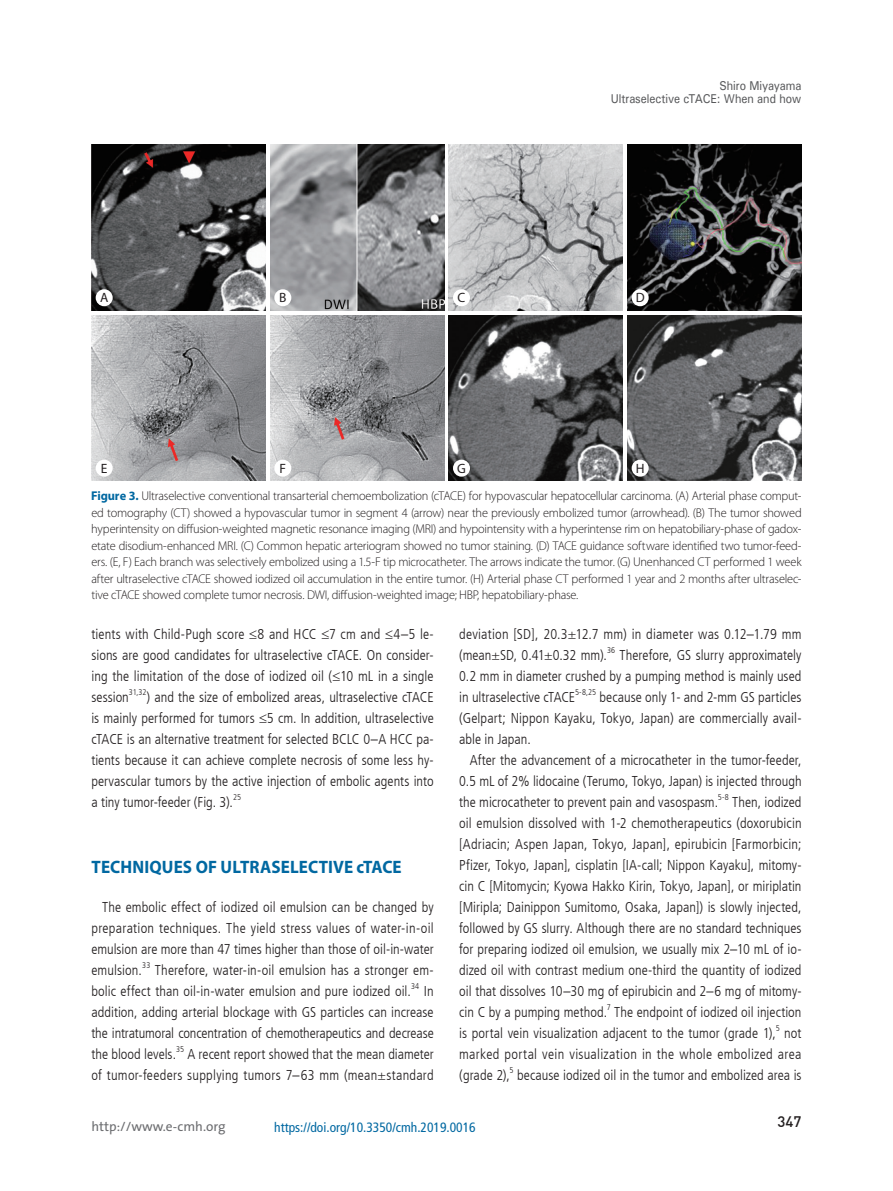
<style>
.page{position:relative;width:893px;height:1191px;background:#fff}
.page>*{position:absolute;margin:0;border:0;box-sizing:border-box;transform-origin:0 0}
.t1{font:700 18px "Myriad Pro";letter-spacing:.01em;color:#0168a1;scale:.95 1}
.t2{font:15px "Dinmed";color:#231f20}
.t3{font:300 condensed 14.25px/21px "Frutiger LT";letter-spacing:.005em;color:#231f20;text-align:justify}
.t4{font:condensed 13.5px "Frutiger LT";color:#0168a1}
.t5{font:13.5px "The Sans";color:#6c6d70}
.t6{font:13.5px "Myriad Pro";color:#231f20}
.t7{font:300 12.75px/16.5px "Myriad Pro";letter-spacing:-.02em;color:#231f20;text-align:justify}
.t8{font:500 12.75px/13.5px "Univers";color:#57585a;text-align:right;scale:.88 1}
.t9{font:300 condensed 8.25px "Frutiger LT";color:#231f20}
.s1{font-weight:700;color:#0168a1}
</style>
<div class="page">
<img style="left:91px;top:145px;width:175px;height:165px">
<img style="left:270px;top:145px;width:174px;height:165px">
<img style="left:449px;top:145px;width:174px;height:165px">
<img style="left:627px;top:145px;width:174px;height:165px">
<img style="left:91px;top:315px;width:175px;height:166px">
<img style="left:270px;top:315px;width:174px;height:166px">
<img style="left:449px;top:315px;width:174px;height:165px">
<img style="left:627px;top:315px;width:174px;height:166px">
<div style="left:96px;top:289px;width:17px;height:17px;background:#fff;border-radius:50%"></div>
<div style="left:96px;top:459px;width:17px;height:17px;background:#fff;border-radius:50%"></div>
<div style="left:274px;top:289px;width:17px;height:17px;background:#fff;border-radius:50%"></div>
<div style="left:274px;top:459px;width:17px;height:17px;background:#fff;border-radius:50%"></div>
<div style="left:453px;top:289px;width:17px;height:17px;background:#fff;border-radius:50%"></div>
<div style="left:453px;top:459px;width:17px;height:17px;background:#fff;border-radius:50%"></div>
<div style="left:632px;top:289px;width:17px;height:17px;background:#fff;border-radius:50%"></div>
<div style="left:632px;top:459px;width:17px;height:17px;background:#fff;border-radius:50%"></div>
<p class="t6" style="left:100px;top:289px;width:10px">A</p>
<p class="t6" style="left:101px;top:460px;width:8px">E</p>
<p class="t6" style="left:279px;top:289px;width:9px">B</p>
<p class="t6" style="left:280px;top:460px;width:8px">F</p>
<p class="t6" style="left:458px;top:289px;width:9px">C</p>
<p class="t6" style="left:457px;top:460px;width:10px">G</p>
<p class="t8" style="left:611px;top:78px;width:218px">Shiro Miyayama<br>Ultraselective cTACE: When and how</p>
<p class="t6" style="left:636px;top:289px;width:10px">D</p>
<p class="t6" style="left:636px;top:460px;width:10px">H</p>
<p class="t7" style="left:91px;top:488px;width:712px"><span class="s1">FIGURE 3.</span> Ultraselective conventional transarterial chemoembolization (cTACE) for hypovascular hepatocellular carcinoma. (A) Arterial phase comput&shy;ed tomography (CT) showed a hypovascular tumor in segment 4 (arrow) near the previously embolized tumor (arrowhead). (B) The tumor showed hyperintensity on diffusion-weighted magnetic resonance imaging (MRI) and hypointensity with a hyperintense rim on hepatobiliary-phase of gadox&shy;etate disodium-enhanced MRI. (C) Common hepatic arteriogram showed no tumor staining. (D) TACE guidance software identified two tumor-feed&shy;ers. (E, F) Each branch was selectively embolized using a 1.5-F tip microcatheter. The arrows indicate the tumor. (G) Unenhanced CT performed 1 week after ultraselective cTACE showed iodized oil accumulation in the entire tumor. (H) Arterial phase CT performed 1 year and 2 months after ultraselec&shy;tive cTACE showed complete tumor necrosis. DWI, diffusion-weighted image; HBP, hepatobiliary-phase.</p>
<p class="t3" style="left:91px;top:623px;width:344px">tients with Child-Pugh score ≤8 and HCC ≤7 cm and ≤4–5 le&shy;sions are good candidates for ultraselective cTACE. On consider&shy;ing the limitation of the dose of iodized oil (≤10 mL in a single session</p>
<p class="t9" style="left:129px;top:687px;width:19px">31,32</p>
<p class="t3" style="left:91px;top:686px;width:344px;text-indent:55px">) and the size of embolized areas, ultraselective cTACE is mainly performed for tumors ≤5 cm. In addition, ultraselective cTACE is an alternative treatment for selected BCLC 0–A HCC pa&shy;tients because it can achieve complete necrosis of some less hy&shy;pervascular tumors by the active injection of embolic agents into a tiny tumor-feeder (Fig. 3).</p>
<p class="t9" style="left:233px;top:792px;width:9px">25</p>
<p class="t1" style="left:92px;top:855px;width:326px">TECHNIQUES OF ULTRASELECTIVE CTACE</p>
<p class="t3" style="left:91px;top:896px;width:344px;text-indent:11px">The embolic effect of iodized oil emulsion can be changed by preparation techniques. The yield stress values of water-in-oil emulsion are more than 47 times higher than those of oil-in-water emulsion.</p>
<p class="t9" style="left:142px;top:960px;width:10px">33</p>
<p class="t3" style="left:91px;top:959px;width:344px;text-indent:64px">Therefore, water-in-oil emulsion has a stronger em&shy;bolic effect than oil-in-water emulsion and pure iodized oil.</p>
<p class="t9" style="left:411px;top:981px;width:10px">34</p>
<p class="t3" style="left:91px;top:980px;width:344px;text-indent:332px">In addition, adding arterial blockage with GS particles can increase the intratumoral concentration of chemotherapeutics and decrease the blood levels.</p>
<p class="t9" style="left:176px;top:1044px;width:9px">35</p>
<p class="t3" style="left:91px;top:1043px;width:344px;text-align:right">A recent report showed that the mean diameter<br>of tumor-feeders supplying tumors 7–63 mm (mean±standard</p>
<p class="t3" style="left:459px;top:623px;width:344px">deviation [SD], 20.3±12.7 mm) in diameter was 0.12–1.79 mm (mean±SD, 0.41±0.32 mm).</p>
<p class="t9" style="left:607px;top:645px;width:10px">36</p>
<p class="t3" style="left:459px;top:644px;width:344px;text-indent:160px">Therefore, GS slurry approximately 0.2 mm in diameter crushed by a pumping method is mainly used in ultraselective cTACE</p>
<p class="t9" style="left:575px;top:687px;width:23px">5-8,25</p>
<p class="t3" style="left:459px;top:686px;width:344px;text-indent:140px">because only 1- and 2-mm GS particles (Gelpart; Nippon Kayaku, Tokyo, Japan) are commercially avail&shy;able in Japan.</p>
<p class="t3" style="left:459px;top:749px;width:344px;text-indent:11px">After the advancement of a microcatheter in the tumor-feeder, 0.5 mL of 2% lidocaine (Terumo, Tokyo, Japan) is injected through the microcatheter to prevent pain and vasospasm.</p>
<p class="t9" style="left:718px;top:792px;width:12px">5-8</p>
<p class="t3" style="left:459px;top:791px;width:344px;text-indent:273px">Then, iodized oil emulsion dissolved with 1-2 chemotherapeutics (doxorubicin [Adriacin; Aspen Japan, Tokyo, Japan], epirubicin [Farmorbicin; Pfizer, Tokyo, Japan], cisplatin [IA-call; Nippon Kayaku], mitomy&shy;cin C [Mitomycin; Kyowa Hakko Kirin, Tokyo, Japan], or miriplatin [Miripla; Dainippon Sumitomo, Osaka, Japan]) is slowly injected, followed by GS slurry. Although there are no standard techniques for preparing iodized oil emulsion, we usually mix 2–10 mL of io&shy;dized oil with contrast medium one-third the quantity of iodized oil that dissolves 10–30 mg of epirubicin and 2–6 mg of mitomy&shy;cin C by a pumping method.</p>
<p class="t9" style="left:607px;top:1002px;width:5px">7</p>
<p class="t3" style="left:459px;top:1001px;width:344px;text-indent:155px">The endpoint of iodized oil injection is portal vein visualization adjacent to the tumor (grade 1),</p>
<p class="t9" style="left:776px;top:1023px;width:5px">5</p>
<p class="t3" style="left:459px;top:1022px;width:344px;text-indent:325px">not marked portal vein visualization in the whole embolized area (grade 2),</p>
<p class="t9" style="left:510px;top:1065px;width:5px">5</p>
<p class="t3" style="left:517px;top:1064px;width:286px">because iodized oil in the tumor and embolized area is</p>
<p class="t5" style="left:91px;top:1115px;width:136px">http://www.e-cmh.org</p>
<p class="t4" style="left:274px;top:1119px;width:203px">https://doi.org/10.3350/cmh.2019.0016</p>
<p class="t2" style="left:778px;top:1112px;width:25px">347</p>
</div>
